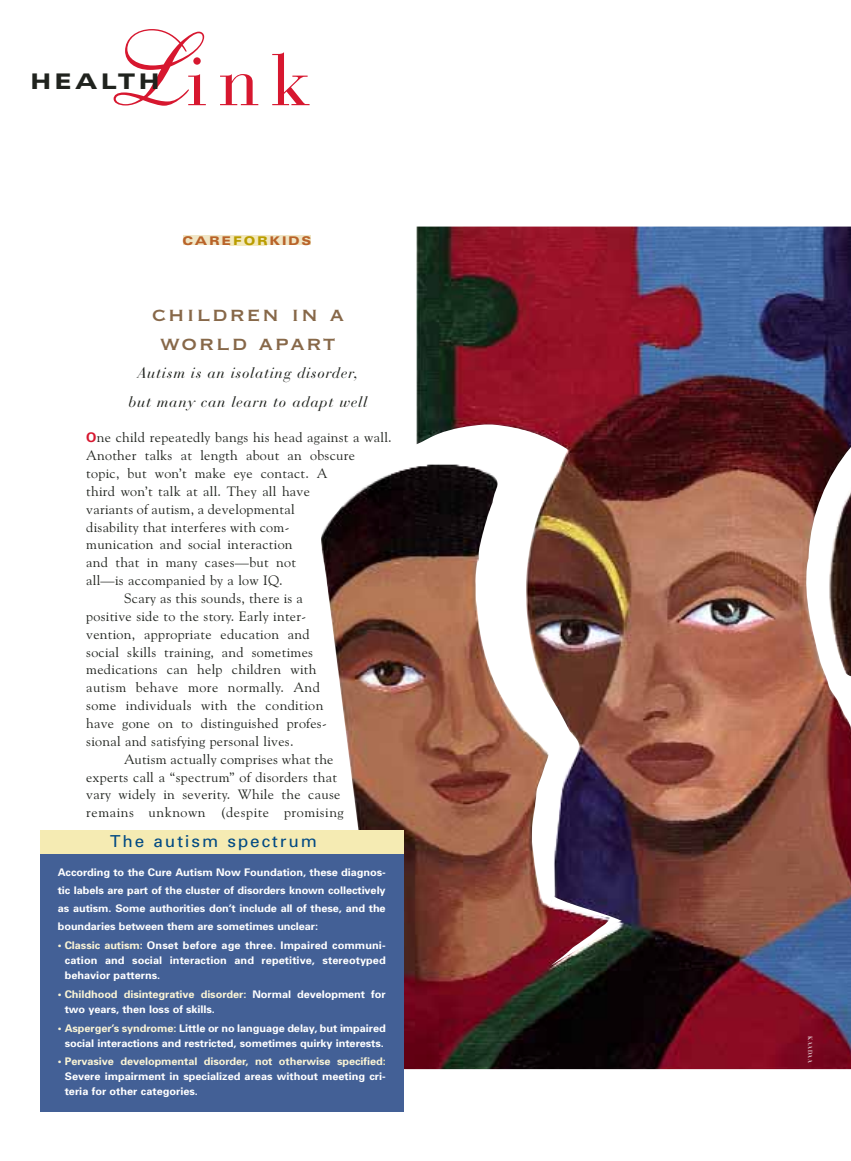
<style>
.page{position:relative;width:851px;height:1161px;background:#fff}
.page>*{position:absolute;margin:0;border:0;box-sizing:border-box;transform-origin:0 0}
.t1{font:72.15px "Bauer Bodoni";color:#d7172f}
.t2{font:25.5px/28.5px "Copperplate Thirty One BC";letter-spacing:.06em;color:#876849;text-align:center}
.t3{font:900 expanded 21.6px "Univers";letter-spacing:.15em;color:#20231e}
.t4{font:16.5px "Univers";letter-spacing:.11em;color:#004983;scale:1.04 1}
.t5{font:italic 15px/28.5px "Bauer Bodoni";letter-spacing:.045em;color:#20231e;text-align:center}
.t6{font:13.65px "Goudy Old Style BT";letter-spacing:.02em;color:#20231e;scale:1.04 1}
.t7{font:13.65px "Goudy Old Style BT";letter-spacing:.04em;color:#20231e;scale:1.04 1}
.t8{font:900 expanded 12px "Univers";letter-spacing:.15em;color:#b96329}
.t9{font:700 10.5px/15px "Univers";letter-spacing:-.005em;color:#fff;text-align:justify;scale:1.04 1}
.t10{font:6px "Bauer Bodoni";letter-spacing:.055em;color:#fff}
.s1{font-family:"Shelley Allegro BT";font-size:103.5px}
.s2{color:#ba9d00}
.s3{font-family:"Univers";font-weight:700;font-size:13.2px;color:#d7172f}
.s4{color:#faf4d5}
.s5{color:#f5ebb3}
</style>
<div class="page">
<div style="left:183px;top:236px;width:128px;height:9px;background:#f0e6c6"></div>
<div style="left:230px;top:236px;width:37px;height:9px;background:#f3e9bd"></div>
<img style="left:320px;top:227px;width:530px;height:842px">
<div style="left:41px;top:850px;width:363px;height:262px;background:#436096"></div>
<div style="left:41px;top:831px;width:363px;height:23px;background:#f5ebb3"></div>
<h1 class="t1" style="left:106px;top:52px;width:207px"><span class="s1">L</span>ink</h1>
<h3 class="t3" style="left:30px;top:73px;width:130px">HEALTH</h3>
<p class="t8" style="left:182px;top:236px;width:130px">CARE<span class="s2">FOR</span>KIDS</p>
<h2 class="t2" style="left:152px;top:298px;width:193px">children in a world apart</h2>
<p class="t5" style="left:128px;top:361px;width:241px">Autism is an isolating disorder, but many can learn to adapt well</p>
<p class="t6" style="left:86px;top:432px;width:295px"><span class="s3">O</span>ne child repeatedly bangs his head against a wall.</p>
<p class="t6" style="left:86px;top:450px;width:260px">Another talks at length about an obscure</p>
<p class="t6" style="left:86px;top:468px;width:233px">topic, but won’t make eye contact. A</p>
<p class="t6" style="left:86px;top:486px;width:217px">third won’t talk at all. They all have</p>
<p class="t6" style="left:86px;top:503px;width:202px">variants of autism, a developmental</p>
<p class="t6" style="left:86px;top:521px;width:197px">disability that interferes with com-</p>
<p class="t6" style="left:86px;top:539px;width:200px">munication and social interaction</p>
<p class="t6" style="left:86px;top:557px;width:203px">and that in many cases—but not</p>
<p class="t6" style="left:86px;top:575px;width:190px">all—is accompanied by a low IQ.</p>
<p class="t6" style="left:124px;top:593px;width:173px">Scary as this sounds, there is a</p>
<p class="t6" style="left:86px;top:611px;width:213px">positive side to the story. Early inter-</p>
<p class="t6" style="left:86px;top:628px;width:216px">vention, appropriate education and</p>
<p class="t6" style="left:86px;top:646px;width:220px">social skills training, and sometimes</p>
<p class="t6" style="left:86px;top:664px;width:223px">medications can help children with</p>
<p class="t6" style="left:86px;top:682px;width:226px">autism behave more normally. And</p>
<p class="t6" style="left:86px;top:700px;width:229px">some individuals with the condition</p>
<p class="t6" style="left:86px;top:718px;width:233px">have gone on to distinguished profes-</p>
<p class="t6" style="left:86px;top:736px;width:201px">sional and satisfying personal lives.</p>
<p class="t6" style="left:124px;top:753px;width:203px">Autism actually comprises what the</p>
<p class="t6" style="left:86px;top:771px;width:242px">experts call a “spectrum” of disorders that</p>
<p class="t6" style="left:86px;top:789px;width:246px">vary widely in severity. While the cause</p>
<p class="t7" style="left:86px;top:807px;width:249px">remains unknown (despite promising</p>
<p class="t4" style="left:110px;top:835px;width:200px">The autism spectrum</p>
<p class="t9" style="left:58px;top:865px;width:317px;line-height:18px">According to the Cure Autism Now Foundation, these diagnos&shy;tic labels are part of the cluster of disorders known collectively as autism. Some authorities don’t include all of these, and the boundaries between them are sometimes unclear:</p>
<p class="t9" style="left:65px;top:939px;width:310px;text-indent:-7px"><span class="s4">• Classic autism:</span> Onset before age three. Impaired communi&shy;cation and social interaction and repetitive, stereotyped behavior patterns.</p>
<p class="t9" style="left:65px;top:988px;width:310px;text-indent:-7px"><span class="s4">• Childhood disintegrative disorder:</span> Normal development for two years, then loss of skills.</p>
<p class="t9" style="left:58px;top:1021px;width:317px;text-align:center"><span class="s4">• Asperger’s syndrome:</span> Little or no language delay, but impaired social interactions and restricted, sometimes quirky interests.</p>
<p class="t9" style="left:65px;top:1055px;width:310px;text-indent:-7px"><span class="s4">• Pervasive developmental disorder, not otherwise specified</span><span class="s5">:<br></span>Severe impairment in specialized areas without meeting cri&shy;teria for other categories.</p>
<p class="t10" style="left:812px;top:1036px;width:28px;rotate:90deg">KAADAA</p>
</div>
